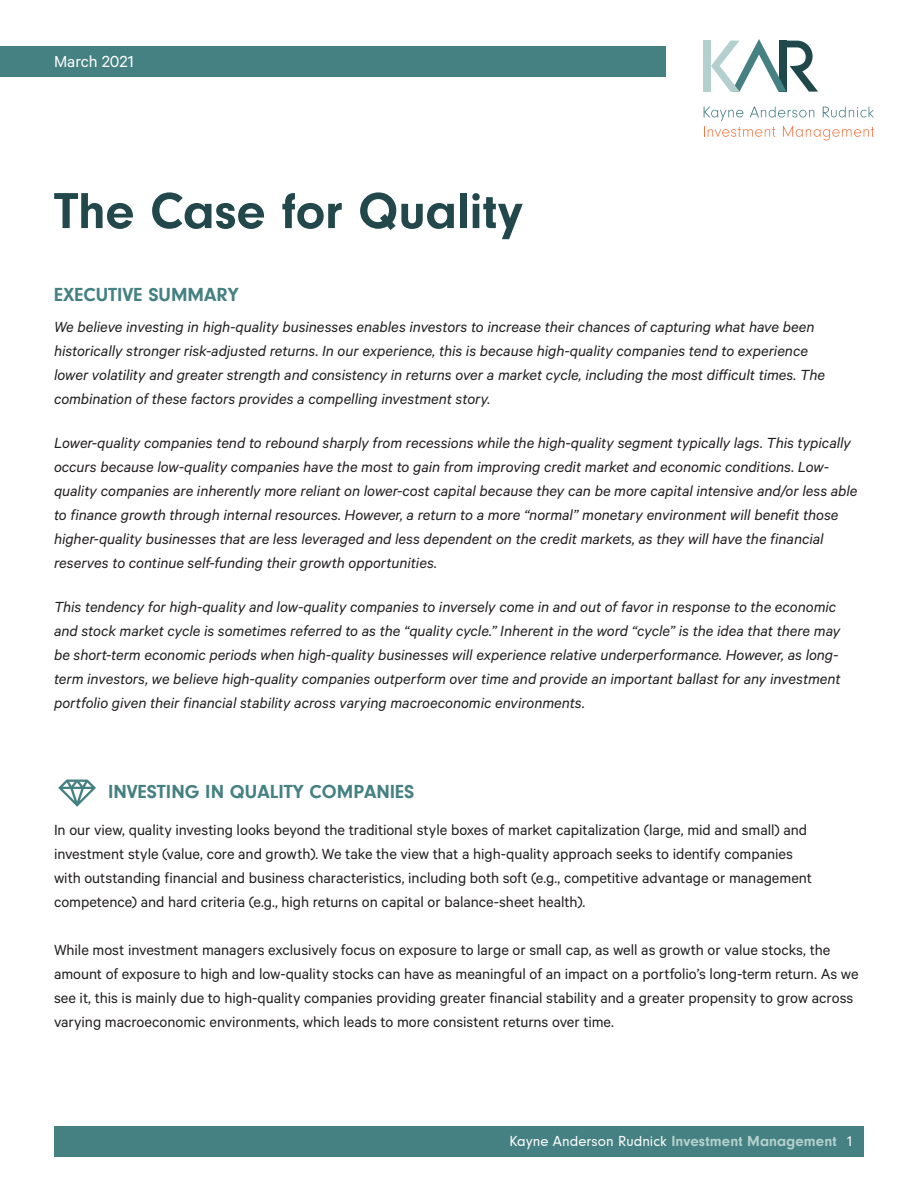
<style>
.page{position:relative;width:918px;height:1188px;background:#fff}
.page>*{position:absolute;margin:0;border:0;box-sizing:border-box;transform-origin:0 0}
.t1{font:700 52.5px "Neuzeit Gro";letter-spacing:-.005em;color:#22484b}
.t2{font:700 19.5px "Neuzeit Gro";color:#458182}
.t3{font:18px "Calibre";color:#fff}
.t4{font:italic 16.5px/24px "Calibre";letter-spacing:-.005em;color:#231f20}
.t5{font:16.5px/24px "Calibre";letter-spacing:-.005em;color:#231f20}
.t6{font:15px "Neuzeit Gro";color:#fff}
.s1{font-weight:700;color:#b4d1ce}
</style>
<div class="page">
<div style="left:0;top:46px;width:666px;height:30px;background:#458182"></div>
<div style="left:54px;top:1126px;width:810px;height:30px;background:#458182"></div>
<svg style="left:58px;top:780px;width:38px;height:27px"></svg>
<div style="left:704px;top:41px;width:7px;height:51px;background:#b3d0ce"></div>
<svg style="left:711px;top:39px;width:107px;height:53px"></svg>
<svg style="left:704px;top:107px;width:170px;height:33px"></svg>
<p class="t3" style="left:54px;top:51px;width:81px">March 2021</p>
<p class="t1" style="left:54px;top:181px;width:470px">The Case for Quality</p>
<p class="t2" style="left:54px;top:284px;width:186px">EXECUTIVE SUMMARY</p>
<p class="t4" style="left:54px;top:314px;width:773px">We believe investing in high-quality businesses enables investors to increase their chances of capturing what have been historically stronger risk-adjusted returns. In our experience, this is because high-quality companies tend to experience lower volatility and greater strength and consistency in returns over a market cycle, including the most difficult times. The combination of these factors provides a compelling investment story.</p>
<p class="t4" style="left:54px;top:430px;width:805px">Lower-quality companies tend to rebound sharply from recessions while the high-quality segment typically lags. This typically occurs because low-quality companies have the most to gain from improving credit market and economic conditions. Low&shy;quality companies are inherently more reliant on lower-cost capital because they can be more capital intensive and/or less able to finance growth through internal resources. However, a return to a more “normal” monetary environment will benefit those higher-quality businesses that are less leveraged and less dependent on the credit markets, as they will have the financial reserves to continue self-funding their growth opportunities.</p>
<p class="t4" style="left:54px;top:594px;width:788px">This tendency for high-quality and low-quality companies to inversely come in and out of favor in response to the economic and stock market cycle is sometimes referred to as the “quality cycle.” Inherent in the word “cycle” is the idea that there may be short-term economic periods when high-quality businesses will experience relative underperformance. However, as long&shy;term investors, we believe high-quality companies outperform over time and provide an important ballast for any investment portfolio given their financial stability across varying macroeconomic environments.</p>
<p class="t2" style="left:108px;top:780px;width:308px">INVESTING IN QUALITY COMPANIES</p>
<p class="t5" style="left:54px;top:818px;width:760px">In our view, quality investing looks beyond the traditional style boxes of market capitalization (large, mid and small) and investment style (value, core and growth). We take the view that a high-quality approach seeks to identify companies with outstanding financial and business characteristics, including both soft (e.g., competitive advantage or management competence) and hard criteria (e.g., high returns on capital or balance-sheet health).</p>
<p class="t5" style="left:54px;top:938px;width:806px">While most investment managers exclusively focus on exposure to large or small cap, as well as growth or value stocks, the amount of exposure to high and low-quality stocks can have as meaningful of an impact on a portfolio’s long-term return. As we see it, this is mainly due to high-quality companies providing greater financial stability and a greater propensity to grow across varying macroeconomic environments, which leads to more consistent returns over time.</p>
<p class="t6" style="left:509px;top:1133px;width:345px">Kayne Anderson Rudnick <span class="s1">Investment Management</span> 1</p>
</div>
